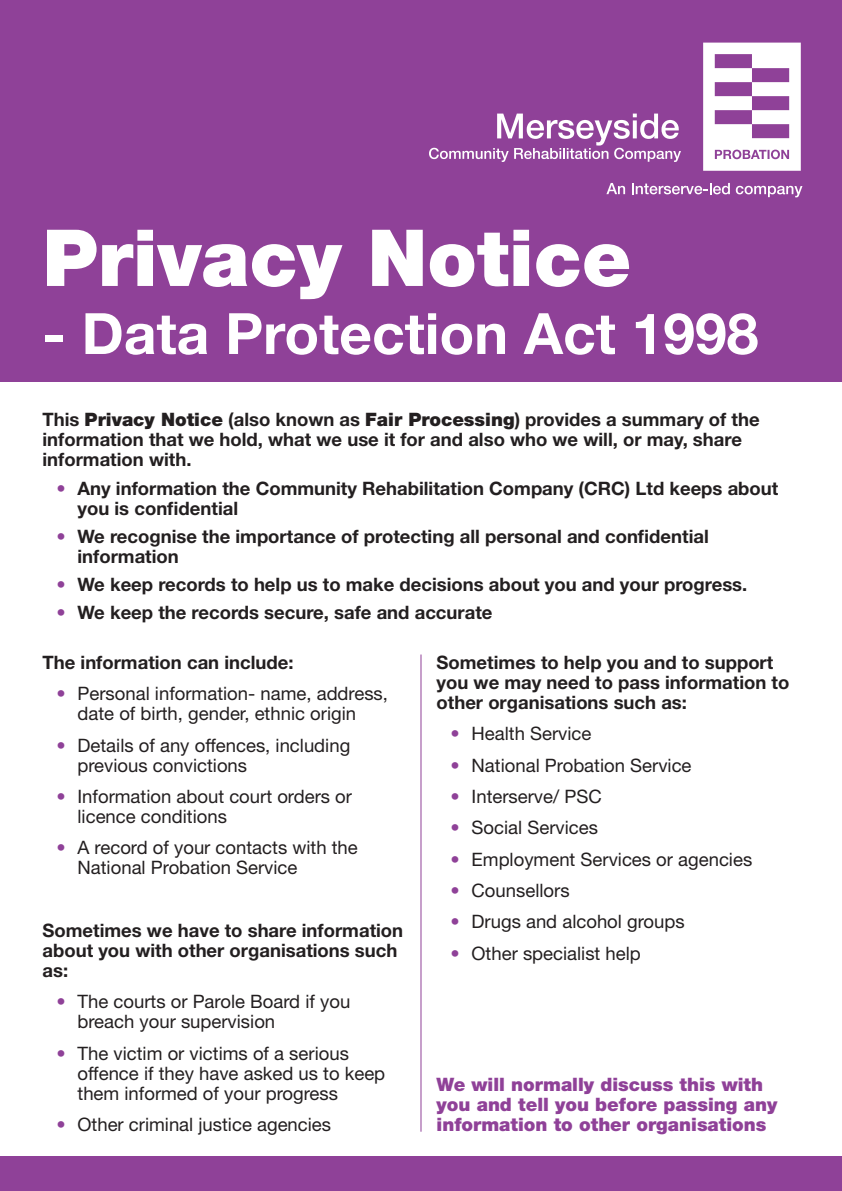
<style>
.page{position:relative;width:842px;height:1191px;background:#fff}
.page>*{position:absolute;margin:0;border:0;box-sizing:border-box;transform-origin:0 0}
.t1{font:900 78.7px "Helvetica Neue LT";color:#fff}
.t2{font:700 57px "Helvetica Neue LT";color:#fff}
.t3{font:700 18.5px/20px "Helvetica Neue LT";color:#231f20}
.t4{font:18.5px/20px "Helvetica Neue LT";color:#231f20}
.t5{font:900 18.5px/20px "Helvetica Neue LT";color:#8f4198}
.s1{font-weight:900}
.s2{font-weight:400;color:#8f4198}
.s3{color:#8f4198}
</style>
<div class="page">
<div style="left:0;top:0;width:842px;height:381px;background:#8f4198"></div>
<div style="left:0;top:1157px;width:842px;height:34px;background:#8f4198"></div>
<hr style="left:420px;top:654px;width:1px;height:477px;background:#8f4198">
<svg style="left:429px;top:114px;width:252px;height:48px"></svg>
<svg style="left:606px;top:183px;width:19px;height:11px"></svg>
<svg style="left:632px;top:183px;width:98px;height:11px"></svg>
<svg style="left:736px;top:186px;width:66px;height:11px"></svg>
<svg style="left:703px;top:43px;width:98px;height:128px"></svg>
<h1 class="t1" style="left:43px;top:211px;width:590px">Privacy Notice</h1>
<h2 class="t2" style="left:43px;top:298px;width:717px">- Data Protection Act 1998</h2>
<p class="t3" style="left:43px;top:409px;width:719px">This <span class="s1">Privacy Notice</span> (also known as <span class="s1">Fair Processing</span>) provides a summary of the information that we hold, what we use it for and also who we will, or may, share information with.</p>
<p class="t3" style="left:78px;top:477px;width:702px;text-indent:-21px"><span class="s2">•</span> Any information the Community Rehabilitation Company (CRC) Ltd keeps about you is confidential</p>
<p class="t3" style="left:78px;top:525px;width:633px;text-indent:-21px"><span class="s2">•</span> We recognise the importance of protecting all personal and confidential information</p>
<p class="t3" style="left:57px;top:573px;width:692px"><span class="s2">•</span> We keep records to help us to make decisions about you and your progress.</p>
<p class="t3" style="left:57px;top:601px;width:437px"><span class="s2">•</span> We keep the records secure, safe and accurate</p>
<p class="t3" style="left:43px;top:652px;width:253px">The information can include:</p>
<p class="t4" style="left:57px;top:683px;width:333px;text-align:center"><span class="s3">•</span> Personal information- name, address, date of birth, gender, ethnic origin</p>
<p class="t4" style="left:78px;top:735px;width:274px;text-indent:-21px"><span class="s3">•</span> Details of any offences, including previous convictions</p>
<p class="t4" style="left:78px;top:786px;width:276px;text-indent:-21px"><span class="s3">•</span> Information about court orders or licence conditions</p>
<p class="t4" style="left:78px;top:837px;width:282px;text-indent:-21px"><span class="s3">•</span> A record of your contacts with the<br>National Probation Service</p>
<p class="t3" style="left:43px;top:920px;width:362px">Sometimes we have to share information about you with other organisations such as:</p>
<p class="t4" style="left:78px;top:991px;width:274px;text-indent:-21px"><span class="s3">•</span> The courts or Parole Board if you breach your supervision</p>
<p class="t4" style="left:78px;top:1043px;width:309px;text-indent:-21px"><span class="s3">•</span> The victim or victims of a serious offence if they have asked us to keep them informed of your progress</p>
<p class="t4" style="left:57px;top:1114px;width:276px"><span class="s3">•</span> Other criminal justice agencies</p>
<p class="t3" style="left:437px;top:652px;width:354px">Sometimes to help you and to support you we may need to pass information to other organisations such as:</p>
<p class="t4" style="left:451px;top:723px;width:142px"><span class="s3">•</span> Health Service</p>
<p class="t4" style="left:451px;top:755px;width:242px"><span class="s3">•</span> National Probation Service</p>
<p class="t4" style="left:451px;top:786px;width:153px"><span class="s3">•</span> Interserve/ PSC</p>
<p class="t4" style="left:451px;top:817px;width:149px"><span class="s3">•</span> Social Services</p>
<p class="t4" style="left:451px;top:849px;width:303px"><span class="s3">•</span> Employment Services or agencies</p>
<p class="t4" style="left:451px;top:880px;width:120px"><span class="s3">•</span> Counsellors</p>
<p class="t4" style="left:451px;top:911px;width:236px"><span class="s3">•</span> Drugs and alcohol groups</p>
<p class="t4" style="left:451px;top:943px;width:192px"><span class="s3">•</span> Other specialist help</p>
<p class="t5" style="left:437px;top:1074px;width:342px">We will normally discuss this with you and tell you before passing any information to other organisations</p>
</div>
